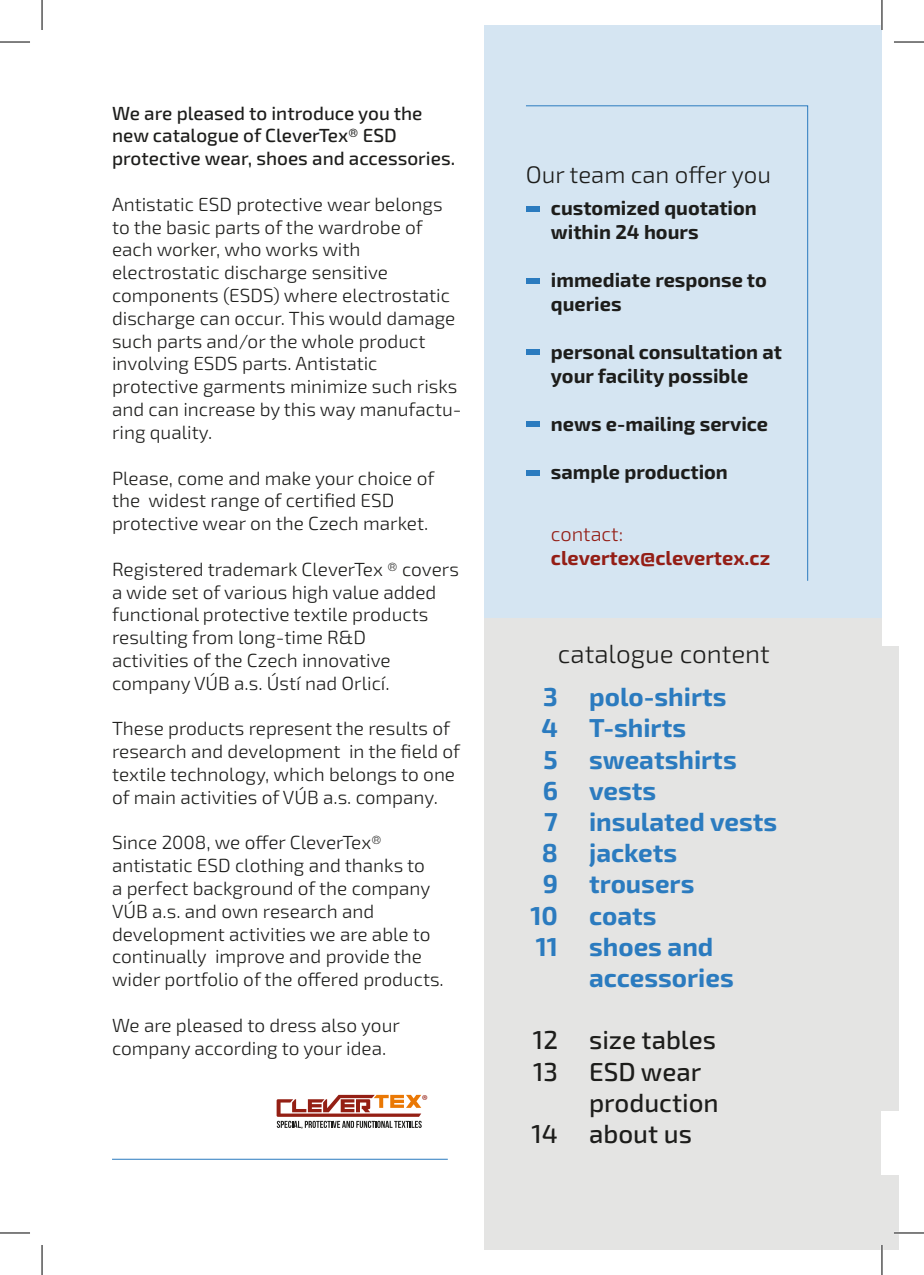
<style>
.page{position:relative;width:924px;height:1275px;background:#fff}
.page>*{position:absolute;margin:0;border:0;box-sizing:border-box;transform-origin:0 0}
.t1{font:700 26px/31.2px "Exo 2.0";color:#2b7bbf}
.t2{font:500 26px/31.2px "Exo 2.0";color:#1d1d1b}
.t3{font:300 26px "Exo 2.0";color:#1d1d1b}
.t4{font:300 24px "Exo 2.0";color:#1d1d1b}
.t5{font:700 20px/24px "Exo 2.0";color:#1d1d1b}
.t6{font:700 20px "Exo 2.0";color:#941e16}
.t7{font:300 20px "Exo 2.0";color:#941e16}
.t8{font:300 19px/22.8px "Exo 2.0";color:#1d1d1b}
.t9{font:500 19px/22.8px "Exo 2.0";color:#1d1d1b}
.t10{font:14.4px "Myriad Pro";color:#941f14}
</style>
<div class="page">
<div style="left:484px;top:646px;width:414px;height:604px;background:#e4e4e3"></div>
<div style="left:881px;top:1111px;width:17px;height:63px;background:#fff"></div>
<svg style="left:276px;top:1094px;width:145px;height:34px"></svg>
<div style="left:484px;top:25px;width:397px;height:594px;background:#d5e5f2"></div>
<div style="left:484px;top:619px;width:397px;height:34px;background:#e4e4e3"></div>
<svg style="left:526px;top:105px;width:282px;height:476px"></svg>
<hr style="left:112px;top:1158px;width:335px;height:1px;background:#2b7bbf">
<div style="left:525px;top:206px;width:14px;height:6px;background:#2b7bbf"></div>
<div style="left:525px;top:278px;width:14px;height:6px;background:#2b7bbf"></div>
<div style="left:525px;top:470px;width:14px;height:6px;background:#2b7bbf"></div>
<div style="left:525px;top:349px;width:14px;height:6px;background:#2b7bbf"></div>
<div style="left:525px;top:421px;width:14px;height:6px;background:#2b7bbf"></div>
<hr style="left:893px;top:1231px;width:30px;height:3px;background:#fff">
<hr style="left:880px;top:0;width:2px;height:30px;background:#fff">
<hr style="left:880px;top:1245px;width:2px;height:30px;background:#fff">
<hr style="left:0;top:42px;width:30px;height:1px;background:#000">
<hr style="left:893px;top:42px;width:30px;height:1px;background:#000">
<hr style="left:0;top:1232px;width:30px;height:1px;background:#000">
<hr style="left:893px;top:1232px;width:30px;height:1px;background:#000">
<hr style="left:42px;top:0;width:1px;height:30px;background:#000">
<hr style="left:42px;top:1245px;width:1px;height:30px;background:#000">
<hr style="left:881px;top:0;width:1px;height:30px;background:#000">
<hr style="left:881px;top:1245px;width:1px;height:30px;background:#000">
<p class="t9" style="left:112px;top:102px;width:344px">We are pleased to introduce you the new catalogue of CleverTex® ESD protective wear, shoes and accessories.</p>
<p class="t8" style="left:112px;top:193px;width:351px">Antistatic ESD protective wear belongs to the basic parts of the wardrobe of each worker, who works with electrostatic discharge sensitive components (ESDS) where electrostatic discharge can occur. This would damage such parts and/or the whole product involving ESDS parts. Antistatic protective garments minimize such risks and can increase by this way manufactu&shy;ring quality.</p>
<p class="t8" style="left:112px;top:467px;width:324px">Please, come and make your choice of the widest range of certified ESD protective wear on the Czech market.</p>
<p class="t8" style="left:112px;top:558px;width:348px">Registered trademark CleverTex ® covers a wide set of various high value added functional protective textile products resulting from long-time R&amp;D<br>activities of the Czech innovative company VÚB a.s. Ústí nad Orlicí.</p>
<p class="t8" style="left:112px;top:717px;width:349px">These products represent the results of research and development in the field of textile technology, which belongs to one of main activities of VÚB a.s. company.</p>
<p class="t8" style="left:112px;top:831px;width:333px">Since 2008, we offer CleverTex® antistatic ESD clothing and thanks to<br>a perfect background of the company VÚB a.s. and own research and development activities we are able to continually improve and provide the wider portfolio of the offered products.</p>
<p class="t8" style="left:112px;top:1014px;width:289px">We are pleased to dress also your company according to your idea.</p>
<p class="t10" style="left:422px;top:1091px;width:8px">®</p>
<p class="t4" style="left:525px;top:161px;width:246px">Our team can offer you</p>
<p class="t5" style="left:550px;top:196px;width:207px">customized quotation within 24 hours</p>
<p class="t5" style="left:550px;top:268px;width:217px">immediate response to queries</p>
<p class="t5" style="left:550px;top:340px;width:233px">personal consultation at your facility possible</p>
<p class="t5" style="left:550px;top:412px;width:219px">news e-mailing service</p>
<p class="t5" style="left:550px;top:460px;width:178px">sample production</p>
<p class="t7" style="left:550px;top:522px;width:74px">contact:</p>
<p class="t6" style="left:550px;top:546px;width:221px">clevertex@clevertex.cz</p>
<h1 class="t3" style="left:557px;top:638px;width:213px">catalogue content</h1>
<h1 class="t1" style="left:530px;top:682px;width:29px;text-align:center">3<br>4<br>5<br>6<br>7<br>8<br>9<br>10<br>11</h1>
<h1 class="t2" style="left:532px;top:1025px;width:27px">12<br>13</h1>
<h1 class="t2" style="left:531px;top:1119px;width:28px">14</h1>
<h1 class="t1" style="left:589px;top:682px;width:189px">polo-shirts<br>T-shirts sweatshirts vests insulated vests jackets trousers<br>coats<br>shoes and accessories</h1>
<h1 class="t2" style="left:589px;top:1025px;width:131px">size tables<br>ESD wear production about us</h1>
</div>
